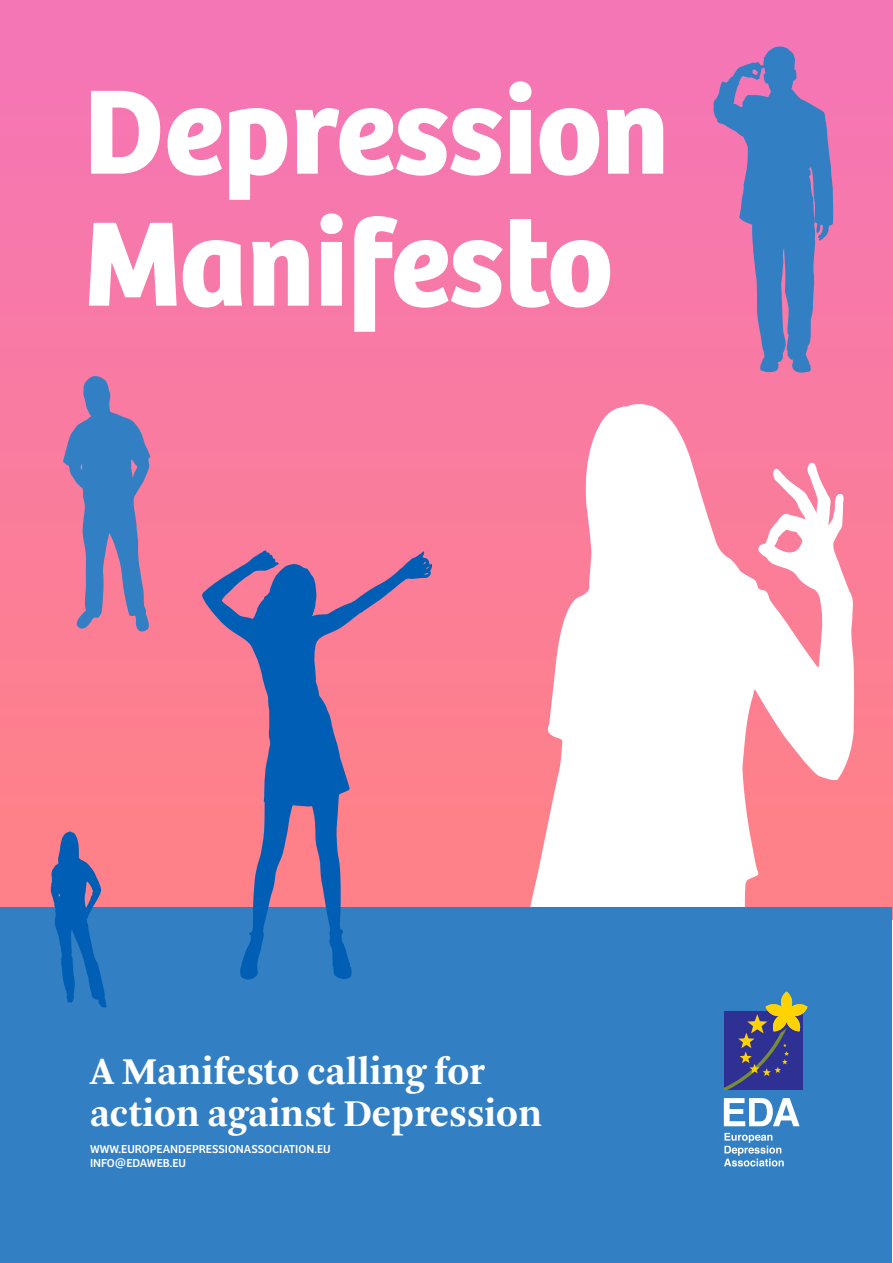
<style>
.page{position:relative;width:893px;height:1263px;background:#fff}
.page>*{position:absolute;margin:0;border:0;box-sizing:border-box;transform-origin:0 0}
.t1{font:700 124.5px/132px "Bree";color:#fff}
.t2{font:700 39.75px/41.8px "Arnhem Tab";color:#fff}
.t3{font:12px/13.5px "Bree";color:#fff}
</style>
<div class="page">
<div style="left:0;top:0;width:893px;height:919px;background:linear-gradient(to bottom,#f475b7,#ff8285)"></div>
<svg style="left:527px;top:402px;width:328px;height:506px"></svg>
<div style="left:1px;top:908px;width:891px;height:355px;background:#337fc3"></div>
<svg style="left:202px;top:550px;width:230px;height:430px;background:#9e77a0"></svg>
<svg style="left:713px;top:46px;width:120px;height:327px;background:#8d7bb8"></svg>
<svg style="left:51px;top:831px;width:56px;height:176px"></svg>
<svg style="left:63px;top:374px;width:87px;height:259px;background:#907db0"></svg>
<svg style="left:724px;top:991px;width:83px;height:99px"></svg>
<svg style="left:724px;top:1098px;width:76px;height:28px"></svg>
<svg style="left:724px;top:1133px;width:60px;height:33px"></svg>
<h1 class="t1" style="left:84px;top:67px;width:586px">Depression<br>Manifesto</h1>
<h2 class="t2" style="left:90px;top:1051px;width:454px">A Manifesto calling for action against Depression</h2>
<p class="t3" style="left:90px;top:1142px;width:242px">WWW.EUROPEANDEPRESSIONASSOCIATION.EU<br>INFO@EDAWEB.EU</p>
</div>
